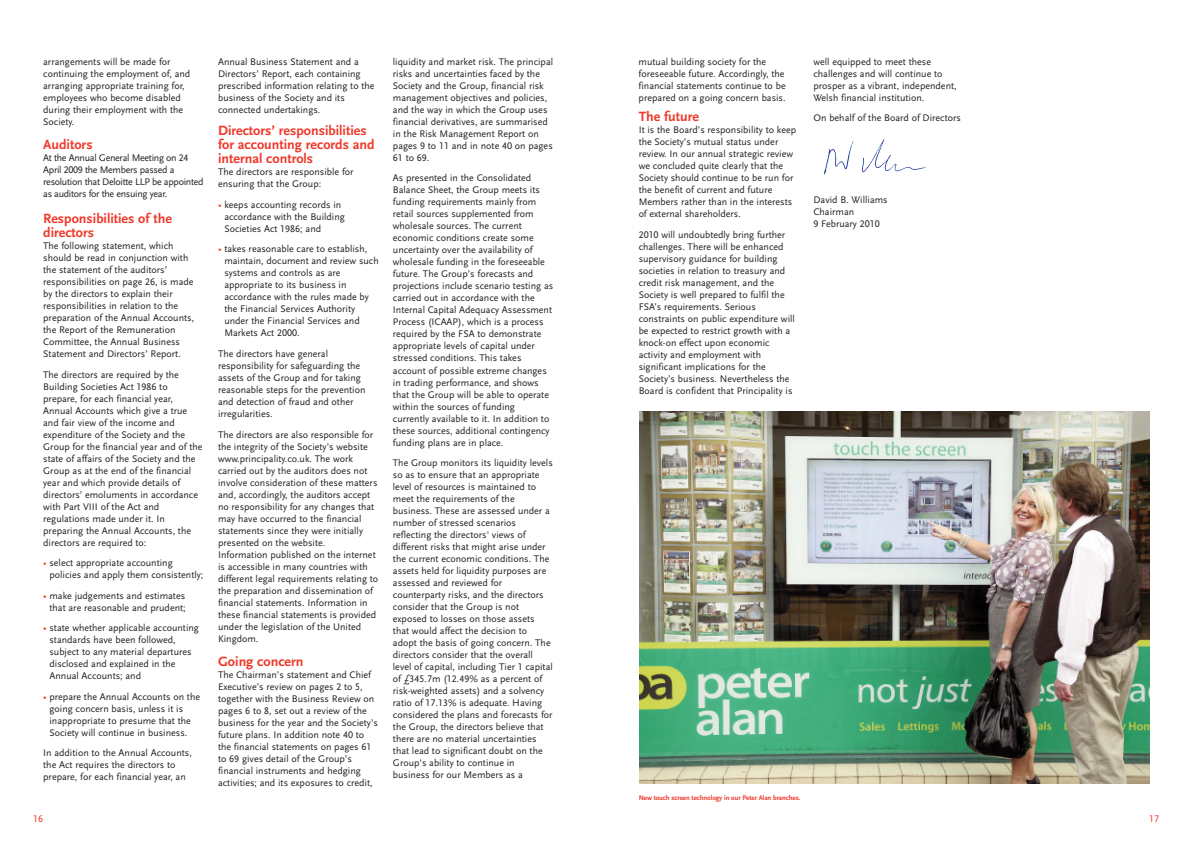
<style>
.page{position:relative;width:1191px;height:843px;background:#fff}
.page>*{position:absolute;margin:0;border:0;box-sizing:border-box;transform-origin:0 0}
.t1{font:700 14px/14px "Scala Sans LF";color:#ef3829}
.t2{font:10px/12px "Scala Sans LF";color:#231f20}
.t3{font:10px/12px "Scala Sans LF";letter-spacing:-.03em;color:#231f20}
.t4{font:10px "Scala Sans LF";color:#ef3829}
.t5{font:700 7px "Scala Sans LF";letter-spacing:-.015em;color:#ef3829}
.s1{color:#ef3829}
</style>
<div class="page">
<img style="left:824px;top:139px;width:103px;height:36px">
<img style="left:640px;top:411px;width:509px;height:372px">
<p class="t2" style="left:43px;top:56px;width:149px">arrangements will be made for continuing the employment of, and arranging appropriate training for, employees who become disabled during their employment with the<br>Society.</p>
<h1 class="t1" style="left:43px;top:138px;width:51px">Auditors</h1>
<p class="t3" style="left:43px;top:152px;width:162px">At the Annual General Meeting on 24<br>April 2009 the Members passed a resolution that Deloitte LLP be appointed as auditors for the ensuing year.</p>
<h1 class="t1" style="left:43px;top:212px;width:130px">Responsibilities of the directors</h1>
<p class="t2" style="left:43px;top:240px;width:152px">The following statement, which should be read in conjunction with the statement of the auditors’ responsibilities on page 26, is made by the directors to explain their responsibilities in relation to the preparation of the Annual Accounts, the Report of the Remuneration Committee, the Annual Business Statement and Directors’ Report.</p>
<p class="t2" style="left:43px;top:369px;width:161px">The directors are required by the<br>Building Societies Act 1986 to prepare, for each financial year,<br>Annual Accounts which give a true and fair view of the income and expenditure of the Society and the<br>Group for the financial year and of the state of affairs of the Society and the<br>Group as at the end of the financial year and which provide details of directors’ emoluments in accordance with Part VIII of the Act and regulations made under it. In preparing the Annual Accounts, the directors are required to:</p>
<p class="t2" style="left:49px;top:557px;width:155px;text-indent:-6px"><span class="s1">•</span> select appropriate accounting policies and apply them consistently;</p>
<p class="t2" style="left:43px;top:590px;width:144px;text-align:right"><span class="s1">•</span> make judgements and estimates that are reasonable and prudent;</p>
<p class="t2" style="left:49px;top:622px;width:151px;text-indent:-6px"><span class="s1">•</span> state whether applicable accounting standards have been followed, subject to any material departures disclosed and explained in the<br>Annual Accounts; and</p>
<p class="t2" style="left:49px;top:691px;width:152px;text-indent:-6px"><span class="s1">•</span> prepare the Annual Accounts on the going concern basis, unless it is inappropriate to presume that the Society will continue in business.</p>
<p class="t2" style="left:43px;top:747px;width:150px">In addition to the Annual Accounts, the Act requires the directors to prepare, for each financial year, an</p>
<p class="t2" style="left:218px;top:56px;width:158px">Annual Business Statement and a Directors’ Report, each containing prescribed information relating to the business of the Society and its connected undertakings.</p>
<h1 class="t1" style="left:218px;top:125px;width:158px">Directors’ responsibilities for accounting records and internal controls</h1>
<p class="t2" style="left:218px;top:167px;width:137px">The directors are responsible for ensuring that the Group:</p>
<p class="t2" style="left:224px;top:199px;width:122px;text-indent:-6px"><span class="s1">•</span> keeps accounting records in accordance with the Building<br>Societies Act 1986; and</p>
<p class="t2" style="left:224px;top:244px;width:156px;text-indent:-6px"><span class="s1">•</span> takes reasonable care to establish, maintain, document and review such systems and controls as are appropriate to its business in accordance with the rules made by the Financial Services Authority under the Financial Services and<br>Markets Act 2000.</p>
<p class="t2" style="left:218px;top:348px;width:149px">The directors have general responsibility for safeguarding the assets of the Group and for taking reasonable steps for the prevention and detection of fraud and other irregularities.</p>
<p class="t2" style="left:218px;top:429px;width:162px">The directors are also responsible for the integrity of the Society’s website www.principality.co.uk. The work carried out by the auditors does not involve consideration of these matters and, accordingly, the auditors accept no responsibility for any changes that may have occurred to the financial statements since they were initially presented on the website.<br>Information published on the internet is accessible in many countries with different legal requirements relating to the preparation and dissemination of financial statements. Information in these financial statements is provided under the legislation of the United Kingdom.</p>
<h1 class="t1" style="left:218px;top:655px;width:87px">Going concern</h1>
<p class="t2" style="left:218px;top:669px;width:161px">The Chairman’s statement and Chief Executive’s review on pages 2 to 5, together with the Business Review on pages 6 to 8, set out a review of the business for the year and the Society’s future plans. In addition note 40 to the financial statements on pages 61 to 69 gives detail of the Group’s financial instruments and hedging activities; and its exposures to credit,</p>
<p class="t2" style="left:393px;top:56px;width:162px">liquidity and market risk. The principal risks and uncertainties faced by the Society and the Group, financial risk management objectives and policies, and the way in which the Group uses financial derivatives, are summarised in the Risk Management Report on pages 9 to 11 and in note 40 on pages 61 to 69.</p>
<p class="t2" style="left:393px;top:173px;width:162px">As presented in the Consolidated Balance Sheet, the Group meets its funding requirements mainly from retail sources supplemented from wholesale sources. The current economic conditions create some uncertainty over the availability of wholesale funding in the foreseeable future. The Group’s forecasts and projections include scenario testing as carried out in accordance with the Internal Capital Adequacy Assessment Process (ICAAP), which is a process required by the FSA to demonstrate appropriate levels of capital under stressed conditions. This takes account of possible extreme changes in trading performance, and shows that the Group will be able to operate within the sources of funding currently available to it. In addition to these sources, additional contingency funding plans are in place.</p>
<p class="t2" style="left:393px;top:457px;width:161px">The Group monitors its liquidity levels so as to ensure that an appropriate level of resources is maintained to meet the requirements of the business. These are assessed under a number of stressed scenarios reflecting the directors' views of different risks that might arise under the current economic conditions. The assets held for liquidity purposes are assessed and reviewed for counterparty risks, and the directors consider that the Group is not exposed to losses on those assets that would affect the decision to adopt the basis of going concern. The directors consider that the overall level of capital, including Tier 1 capital of £345.7m (12.49% as a percent of risk-weighted assets) and a solvency ratio of 17.13% is adequate. Having considered the plans and forecasts for the Group, the directors believe that there are no material uncertainties that lead to significant doubt on the Group's ability to continue in business for our Members as a</p>
<p class="t2" style="left:638px;top:56px;width:148px">mutual building society for the foreseeable future. Accordingly, the financial statements continue to be prepared on a going concern basis.</p>
<h1 class="t1" style="left:638px;top:111px;width:62px">The future</h1>
<p class="t2" style="left:638px;top:125px;width:159px">It is the Board’s responsibility to keep the Society’s mutual status under review. In our annual strategic review we concluded quite clearly that the Society should continue to be run for the benefit of current and future Members rather than in the interests of external shareholders.</p>
<p class="t2" style="left:638px;top:229px;width:158px">2010 will undoubtedly bring further challenges. There will be enhanced supervisory guidance for building societies in relation to treasury and credit risk management, and the Society is well prepared to fulfil the FSA’s requirements. Serious constraints on public expenditure will be expected to restrict growth with a knock-on effect upon economic activity and employment with significant implications for the Society’s business. Nevertheless the Board is confident that Principality is</p>
<p class="t2" style="left:813px;top:56px;width:145px">well equipped to meet these challenges and will continue to prosper as a vibrant, independent,<br>Welsh financial institution.</p>
<p class="t2" style="left:813px;top:113px;width:149px">On behalf of the Board of Directors</p>
<p class="t2" style="left:813px;top:195px;width:76px">David B. Williams<br>Chairman<br>9 February 2010</p>
<p class="t5" style="left:638px;top:794px;width:163px">New touch screen technology in our Peter Alan branches.</p>
<p class="t4" style="left:33px;top:814px;width:11px">16</p>
<p class="t4" style="left:1149px;top:814px;width:11px">17</p>
</div>
